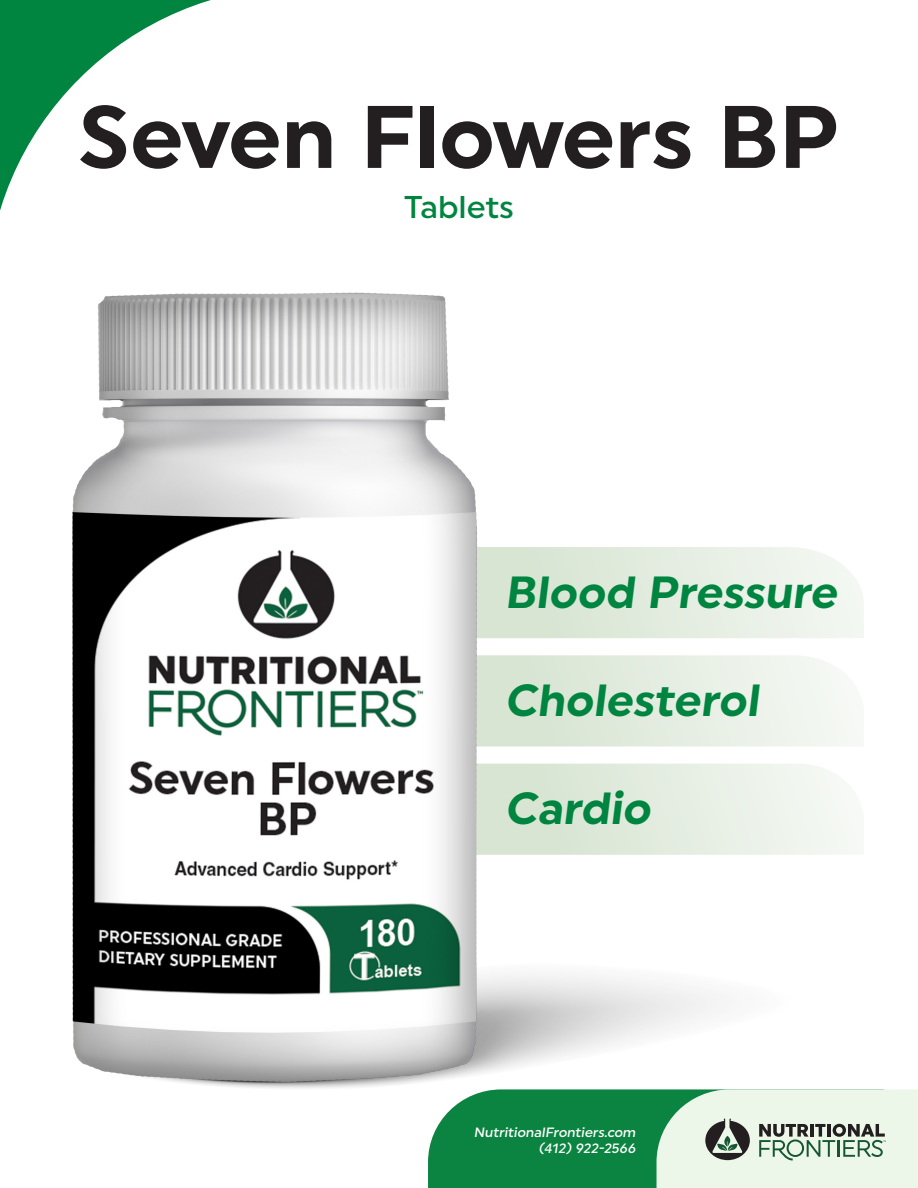
<style>
.page{position:relative;width:918px;height:1188px;background:#fff}
.page>*{position:absolute;margin:0;border:0;box-sizing:border-box;transform-origin:0 0}
.t1{font:700 88.5px "Uniform";color:#231f20}
.t2{font:700 45px "Uniform";color:#008540}
.t3{font:500 31.5px "Uniform";color:#008540}
.t4{font:500 13.5px "Uniform";color:#fff}
</style>
<div class="page">
<svg style="left:0;top:0;width:211px;height:211px"></svg>
<div style="left:428px;top:1089px;width:229px;height:99px;background:#0c8441"></div>
<svg style="left:657px;top:1089px;width:261px;height:99px"></svg>
<svg style="left:796px;top:548px;width:68px;height:90px;fill:#f2f6f0"></svg>
<svg style="left:796px;top:656px;width:67px;height:90px;fill:#f4f7f2"></svg>
<svg style="left:796px;top:764px;width:67px;height:91px;fill:#f4f7f3"></svg>
<img style="left:72px;top:292px;width:724px;height:797px">
<p class="t1" style="left:78px;top:84px;width:763px">Seven Flowers BP</p>
<p class="t3" style="left:404px;top:188px;width:111px">Tablets</p>
<p class="t2" style="left:505px;top:566px;width:340px">Blood Pressure</p>
<p class="t2" style="left:505px;top:674px;width:262px">Cholesterol</p>
<p class="t2" style="left:505px;top:781px;width:153px">Cardio</p>
<p class="t4" style="left:474px;top:1124px;width:166px">NutritionalFrontiers.com</p>
<p class="t4" style="left:538px;top:1140px;width:101px">(412) 922-2566</p>
</div>
